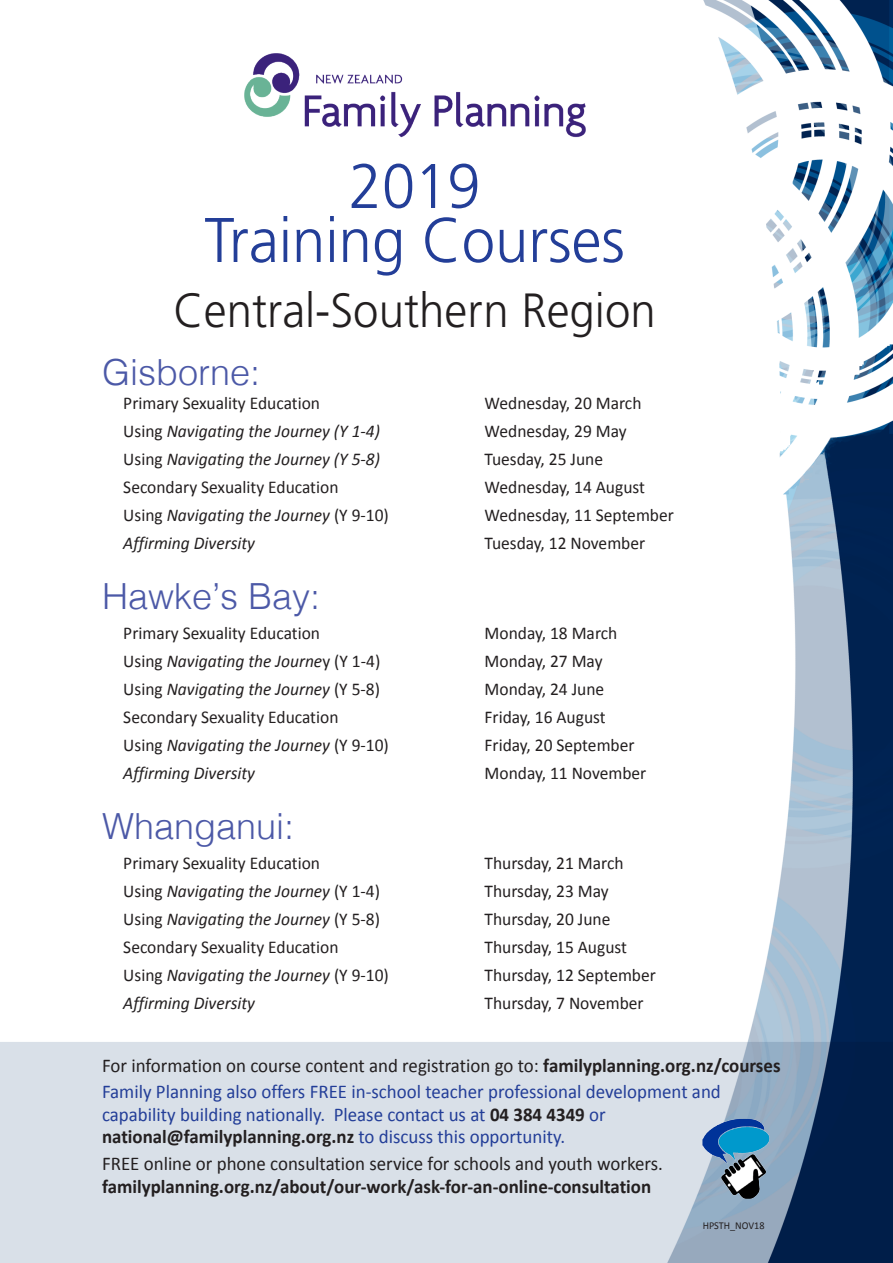
<style>
.page{position:relative;width:893px;height:1263px;background:#fff}
.page>*{position:absolute;margin:0;border:0;box-sizing:border-box;transform-origin:0 0}
.MH{font:300 63px/54px "Frutiger";color:#233e98;text-align:center;scale:.95 1}
.MH2{font:300 48px "Frutiger";color:#231f20;scale:.95 1}
.SH_region{font:300 36px "Helvetica";color:#4c59a7}
.SH1{font:300 36px "Helvetica";color:#4c59a7}
.n{font:19.5px/22.5px "Calibri";color:#233e98}
.n-2{font:19.5px "Calibri";color:#231f20}
.n-3{font:700 19.5px "Calibri";color:#231f20}
.n-4{font:18px "Calibri";color:#231f20}
.n-5{font:italic 18px "Calibri";color:#231f20}
.word_-_n_small{font:10.5px "Calibri";color:#231f20}
.s1{font-style:normal}
.s2{font-weight:700}
.s3{font-weight:700;color:#231f20}
</style>
<div class="page">
<img style="left:0;top:0;width:893px;height:1263px">
<img style="left:216px;top:41px;width:398px;height:109px">
<img style="left:702px;top:1119px;width:67px;height:80px">
<p class="MH" style="left:204px;top:159px;width:444px">2019<br>Training Courses</p>
<p class="MH2" style="left:173px;top:283px;width:509px">Central-Southern Region</p>
<p class="SH1" style="left:102px;top:342px;width:160px">Gisborne:</p>
<p class="n-4" style="left:123px;top:392px;width:198px">Primary Sexuality Education</p>
<p class="n-4" style="left:485px;top:392px;width:158px">Wednesday, 20 March</p>
<p class="n-5" style="left:123px;top:420px;width:258px"><span class="s1">Using</span> Navigating the Journey (Y 1-4)</p>
<p class="n-4" style="left:485px;top:420px;width:144px">Wednesday, 29 May</p>
<p class="n-5" style="left:123px;top:448px;width:258px"><span class="s1">Using</span> Navigating the Journey (Y 5-8)</p>
<p class="n-4" style="left:485px;top:448px;width:120px">Tuesday, 25 June</p>
<p class="n-4" style="left:123px;top:476px;width:217px">Secondary Sexuality Education</p>
<p class="n-4" style="left:485px;top:476px;width:162px">Wednesday, 14 August</p>
<p class="n-5" style="left:123px;top:504px;width:267px"><span class="s1">Using</span> Navigating the Journey <span class="s1">(Y 9-10)</span></p>
<p class="n-4" style="left:485px;top:504px;width:191px">Wednesday, 11 September</p>
<p class="n-5" style="left:123px;top:532px;width:133px">Affirming Diversity</p>
<p class="n-4" style="left:485px;top:532px;width:162px">Tuesday, 12 November</p>
<p class="SH_region" style="left:102px;top:565px;width:220px">Hawke’s Bay:</p>
<p class="n-4" style="left:123px;top:622px;width:198px">Primary Sexuality Education</p>
<p class="n-4" style="left:485px;top:622px;width:134px">Monday, 18 March</p>
<p class="n-5" style="left:123px;top:650px;width:258px"><span class="s1">Using</span> Navigating the Journe<span class="s1">y (Y 1-4)</span></p>
<p class="n-4" style="left:485px;top:650px;width:119px">Monday, 27 May</p>
<p class="n-5" style="left:123px;top:678px;width:258px"><span class="s1">Using</span> Navigating the Journey <span class="s1">(Y 5-8)</span></p>
<p class="n-4" style="left:485px;top:678px;width:121px">Monday, 24 June</p>
<p class="n-4" style="left:123px;top:706px;width:217px">Secondary Sexuality Education</p>
<p class="n-4" style="left:485px;top:706px;width:123px">Friday, 16 August</p>
<p class="n-5" style="left:123px;top:734px;width:267px"><span class="s1">Using</span> Navigating the Journey <span class="s1">(Y 9-10)</span></p>
<p class="n-4" style="left:485px;top:734px;width:151px">Friday, 20 September</p>
<p class="n-5" style="left:123px;top:762px;width:133px">Affirming Diversity</p>
<p class="n-4" style="left:485px;top:762px;width:163px">Monday, 11 November</p>
<p class="SH_region" style="left:102px;top:796px;width:194px">Whanganui:</p>
<p class="n-4" style="left:123px;top:852px;width:198px">Primary Sexuality Education</p>
<p class="n-4" style="left:485px;top:852px;width:140px">Thursday, 21 March</p>
<p class="n-5" style="left:123px;top:880px;width:258px"><span class="s1">Using</span> Navigating the Journey <span class="s1">(Y 1-4)</span></p>
<p class="n-4" style="left:485px;top:880px;width:126px">Thursday, 23 May</p>
<p class="n-5" style="left:123px;top:908px;width:258px"><span class="s1">Using</span> Navigating the Journey <span class="s1">(Y 5-8)</span></p>
<p class="n-4" style="left:485px;top:908px;width:127px">Thursday, 20 June</p>
<p class="n-4" style="left:123px;top:936px;width:217px">Secondary Sexuality Education</p>
<p class="n-4" style="left:485px;top:936px;width:144px">Thursday, 15 August</p>
<p class="n-5" style="left:123px;top:964px;width:267px"><span class="s1">Using</span> Navigating the Journey <span class="s1">(Y 9-10)</span></p>
<p class="n-4" style="left:485px;top:964px;width:173px">Thursday, 12 September</p>
<p class="n-5" style="left:123px;top:992px;width:133px">Affirming Diversity</p>
<p class="n-4" style="left:485px;top:992px;width:161px">Thursday, 7 November</p>
<p class="n-2" style="left:102px;top:1053px;width:680px">For information on course content and registration go to: <span class="s2">familyplanning.org.nz/courses</span></p>
<p class="n" style="left:102px;top:1080px;width:620px">Family Planning also offers FREE in-school teacher professional development and capability building nationally. Please contact us at <span class="s3">04 384 4349</span> or <span class="s3">national@familyplanning.org.nz</span> to discuss this opportunity.</p>
<p class="n-2" style="left:102px;top:1151px;width:562px">FREE online or phone consultation service for schools and youth workers.</p>
<p class="n-3" style="left:102px;top:1174px;width:551px">familyplanning.org.nz/about/our-work/ask-for-an-online-consultation</p>
<p class="word_-_n_small" style="left:703px;top:1219px;width:63px">HPSTH_NOV18</p>
</div>
